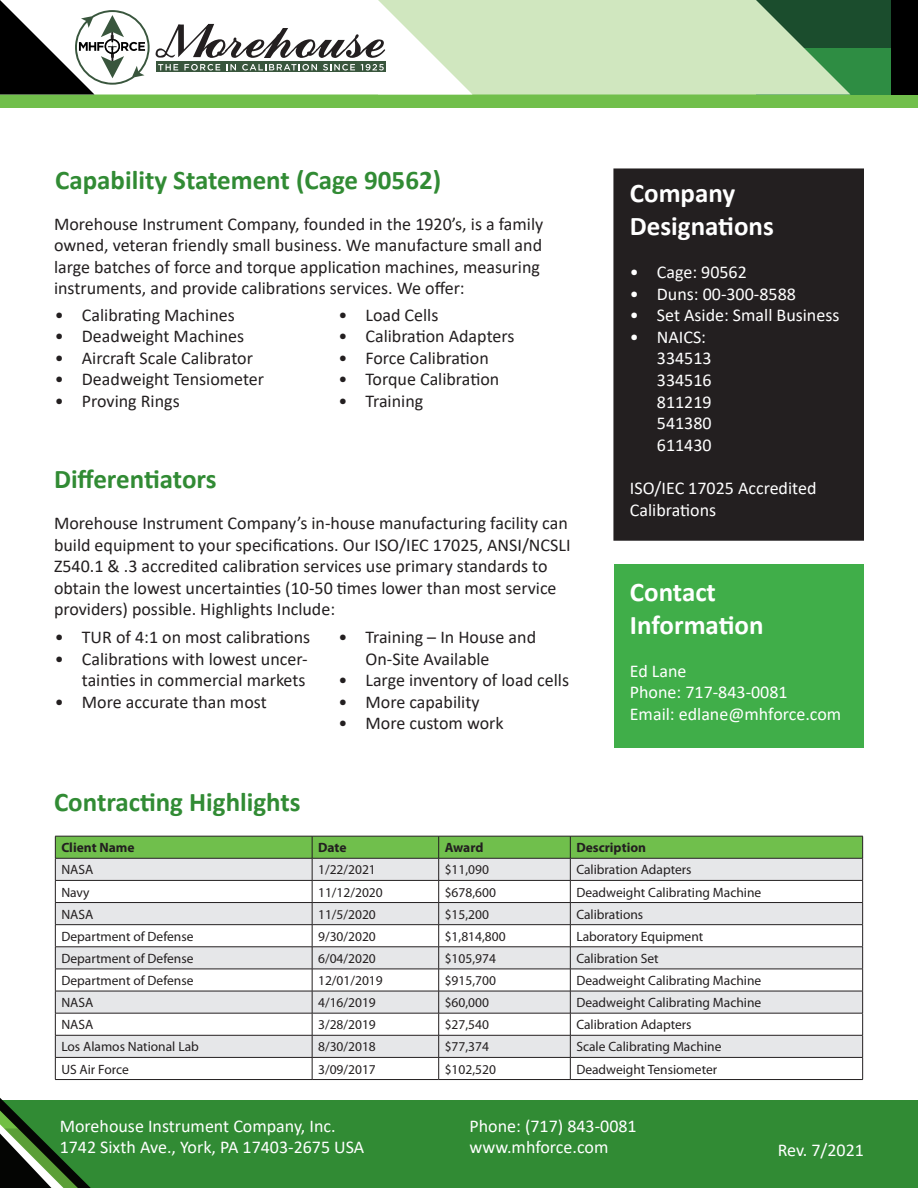
<style>
.page{position:relative;width:918px;height:1188px;background:#fff}
.page>*{position:absolute;margin:0;border:0;box-sizing:border-box;transform-origin:0 0}
.Green_Heading{font:700 27px "Calibri";color:#318b34}
.Body_text{font:700 27px "Calibri";color:#fff}
.Body_text-2{font:18px/21.6px "Calibri";color:#231f20}
.Body_text-3{font:18px/21.6px "Calibri";color:#fff}
.Table_Cell{font:13.5px "Myriad Pro";color:#231f20}
.Table_Header{font:700 13.5px "Myriad Pro";color:#231f20}
</style>
<div class="page">
<div style="left:0;top:0;width:918px;height:108px;background:#71bf4b"></div>
<div style="left:756px;top:47px;width:162px;height:47px;background:#2e8d43"></div>
<div style="left:756px;top:0;width:162px;height:47px;background:#1b4d2d"></div>
<svg style="left:472px;top:0;width:378px;height:94px;background:#bad5ad"></svg>
<svg style="left:385px;top:0;width:87px;height:94px;background:#e5f1dc"></svg>
<svg style="left:0;top:0;width:385px;height:94px;background:#bfc1bf"></svg>
<div style="left:891px;top:0;width:27px;height:94px;background:#000"></div>
<div style="left:0;top:1100px;width:918px;height:88px;background:#318b34"></div>
<svg style="left:0;top:836px;width:863px;height:352px"></svg>
<hr style="left:55px;top:1079px;width:257px;height:1px;background:#231f20">
<hr style="left:312px;top:1079px;width:127px;height:1px;background:#231f20">
<hr style="left:439px;top:1079px;width:131px;height:1px;background:#231f20">
<hr style="left:570px;top:1079px;width:293px;height:1px;background:#231f20">
<div style="left:614px;top:169px;width:249px;height:371px;background:#231f20"></div>
<div style="left:613px;top:168px;width:251px;height:373px;border:2px solid #231f20"></div>
<div style="left:614px;top:564px;width:249px;height:184px;background:#40ae49"></div>
<p class="Green_Heading" style="left:55px;top:161px;width:387px">Capability Statement (Cage 90562)</p>
<p class="Body_text-2" style="left:54px;top:212px;width:491px">Morehouse Instrument Company, founded in the 1920’s, is a family owned, veteran friendly small business. We manufacture small and large batches of force and torque application machines, measuring instruments, and provide calibrations services. We offer:</p>
<p class="Body_text-2" style="left:55px;top:303px;width:181px">• Calibrating Machines</p>
<p class="Body_text-2" style="left:55px;top:325px;width:191px">• Deadweight Machines</p>
<p class="Body_text-2" style="left:55px;top:347px;width:200px">• Aircraft Scale Calibrator</p>
<p class="Body_text-2" style="left:55px;top:368px;width:211px">• Deadweight Tensiometer</p>
<p class="Body_text-2" style="left:55px;top:390px;width:126px">• Proving Rings</p>
<p class="Green_Heading" style="left:54px;top:460px;width:164px">Differentiators</p>
<p class="Body_text-2" style="left:338px;top:303px;width:102px">• Load Cells</p>
<p class="Body_text-2" style="left:338px;top:325px;width:178px">• Calibration Adapters</p>
<p class="Body_text-2" style="left:338px;top:347px;width:152px">• Force Calibration</p>
<p class="Body_text-2" style="left:338px;top:368px;width:162px">• Torque Calibration</p>
<p class="Body_text-2" style="left:338px;top:390px;width:86px">• Training</p>
<p class="Body_text-2" style="left:54px;top:512px;width:518px">Morehouse Instrument Company’s in-house manufacturing facility can build equipment to your specifications. Our ISO/IEC 17025, ANSI/NCSLI Z540.1 &amp; .3 accredited calibration services use primary standards to obtain the lowest uncertainties (10-50 times lower than most service providers) possible. Highlights Include:</p>
<p class="Body_text-2" style="left:55px;top:626px;width:257px">• TUR of 4:1 on most calibrations</p>
<p class="Body_text-2" style="left:55px;top:647px;width:254px;text-align:right">• Calibrations with lowest uncer&shy;tainties in commercial markets</p>
<p class="Body_text-2" style="left:55px;top:691px;width:213px">• More accurate than most</p>
<p class="Green_Heading" style="left:54px;top:783px;width:248px">Contracting Highlights</p>
<p class="Body_text-2" style="left:365px;top:626px;width:172px;text-indent:-27px">• Training – In House and<br>On-Site Available</p>
<p class="Body_text-2" style="left:338px;top:669px;width:232px">• Large inventory of load cells</p>
<p class="Body_text-2" style="left:338px;top:691px;width:143px">• More capability</p>
<p class="Body_text-2" style="left:338px;top:712px;width:167px">• More custom work</p>
<p class="Body_text" style="left:630px;top:174px;width:107px">Company</p>
<p class="Body_text" style="left:630px;top:207px;width:145px">Designations</p>
<p class="Body_text-3" style="left:630px;top:261px;width:119px">• Cage: 90562</p>
<p class="Body_text-3" style="left:630px;top:282px;width:168px">• Duns: 00-300-8588</p>
<p class="Body_text-3" style="left:630px;top:304px;width:211px">• Set Aside: Small Business</p>
<p class="Body_text-3" style="left:630px;top:326px;width:78px">• NAICS:</p>
<p class="Body_text-3" style="left:657px;top:347px;width:56px">334513</p>
<p class="Body_text-3" style="left:657px;top:369px;width:56px">334516</p>
<p class="Body_text-3" style="left:657px;top:390px;width:56px">811219</p>
<p class="Body_text-3" style="left:657px;top:412px;width:56px">541380</p>
<p class="Body_text-3" style="left:657px;top:434px;width:56px">611430</p>
<p class="Body_text-3" style="left:630px;top:477px;width:188px">ISO/IEC 17025 Accredited</p>
<p class="Body_text-3" style="left:630px;top:498px;width:88px">Calibrations</p>
<p class="Body_text" style="left:630px;top:573px;width:88px">Contact</p>
<p class="Body_text" style="left:630px;top:606px;width:135px">Information</p>
<p class="Body_text-3" style="left:630px;top:660px;width:58px">Ed Lane</p>
<p class="Body_text-3" style="left:630px;top:681px;width:159px">Phone: 717-843-0081</p>
<p class="Body_text-3" style="left:630px;top:703px;width:213px">Email: edlane@mhforce.com</p>
<p class="Table_Header" style="left:61px;top:839px;width:75px">Client Name</p>
<p class="Table_Header" style="left:318px;top:839px;width:30px">Date</p>
<p class="Table_Header" style="left:445px;top:839px;width:40px">Award</p>
<p class="Table_Header" style="left:576px;top:839px;width:71px">Description</p>
<p class="Table_Cell" style="left:61px;top:862px;width:34px">NASA</p>
<p class="Table_Cell" style="left:318px;top:862px;width:59px">1/22/2021</p>
<p class="Table_Cell" style="left:445px;top:862px;width:46px">$11,090</p>
<p class="Table_Cell" style="left:576px;top:862px;width:117px">Calibration Adapters</p>
<p class="Table_Cell" style="left:61px;top:884px;width:30px">Navy</p>
<p class="Table_Cell" style="left:318px;top:884px;width:66px">11/12/2020</p>
<p class="Table_Cell" style="left:445px;top:884px;width:53px">$678,600</p>
<p class="Table_Cell" style="left:576px;top:884px;width:186px">Deadweight Calibrating Machine</p>
<p class="Table_Cell" style="left:61px;top:906px;width:34px">NASA</p>
<p class="Table_Cell" style="left:318px;top:906px;width:59px">11/5/2020</p>
<p class="Table_Cell" style="left:445px;top:906px;width:46px">$15,200</p>
<p class="Table_Cell" style="left:576px;top:906px;width:68px">Calibrations</p>
<p class="Table_Cell" style="left:61px;top:928px;width:134px">Department of Defense</p>
<p class="Table_Cell" style="left:318px;top:928px;width:59px">9/30/2020</p>
<p class="Table_Cell" style="left:445px;top:928px;width:62px">$1,814,800</p>
<p class="Table_Cell" style="left:576px;top:928px;width:128px">Laboratory Equipment</p>
<p class="Table_Cell" style="left:61px;top:950px;width:134px">Department of Defense</p>
<p class="Table_Cell" style="left:318px;top:950px;width:59px">6/04/2020</p>
<p class="Table_Cell" style="left:445px;top:950px;width:53px">$105,974</p>
<p class="Table_Cell" style="left:576px;top:950px;width:84px">Calibration Set</p>
<p class="Table_Cell" style="left:61px;top:972px;width:134px">Department of Defense</p>
<p class="Table_Cell" style="left:318px;top:972px;width:66px">12/01/2019</p>
<p class="Table_Cell" style="left:445px;top:972px;width:53px">$915,700</p>
<p class="Table_Cell" style="left:576px;top:972px;width:186px">Deadweight Calibrating Machine</p>
<p class="Table_Cell" style="left:61px;top:994px;width:34px">NASA</p>
<p class="Table_Cell" style="left:318px;top:994px;width:59px">4/16/2019</p>
<p class="Table_Cell" style="left:445px;top:994px;width:46px">$60,000</p>
<p class="Table_Cell" style="left:576px;top:994px;width:186px">Deadweight Calibrating Machine</p>
<p class="Table_Cell" style="left:61px;top:1016px;width:34px">NASA</p>
<p class="Table_Cell" style="left:318px;top:1016px;width:59px">3/28/2019</p>
<p class="Table_Cell" style="left:445px;top:1016px;width:46px">$27,540</p>
<p class="Table_Cell" style="left:576px;top:1016px;width:117px">Calibration Adapters</p>
<p class="Table_Cell" style="left:61px;top:1039px;width:139px">Los Alamos National Lab</p>
<p class="Table_Cell" style="left:318px;top:1039px;width:59px">8/30/2018</p>
<p class="Table_Cell" style="left:445px;top:1039px;width:46px">$77,374</p>
<p class="Table_Cell" style="left:576px;top:1039px;width:147px">Scale Calibrating Machine</p>
<p class="Table_Cell" style="left:61px;top:1061px;width:69px">US Air Force</p>
<p class="Table_Cell" style="left:318px;top:1061px;width:59px">3/09/2017</p>
<p class="Table_Cell" style="left:445px;top:1061px;width:53px">$102,520</p>
<p class="Table_Cell" style="left:576px;top:1061px;width:142px">Deadweight Tensiometer</p>
<p class="Body_text-3" style="left:60px;top:1115px;width:306px">Morehouse Instrument Company, Inc.<br>1742 Sixth Ave., York, PA 17403-2675 USA</p>
<p class="Body_text-3" style="left:470px;top:1115px;width:169px">Phone: (717) 843-0081 www.mhforce.com</p>
<p class="Body_text-3" style="left:778px;top:1139px;width:88px">Rev. 7/2021</p>
</div>
